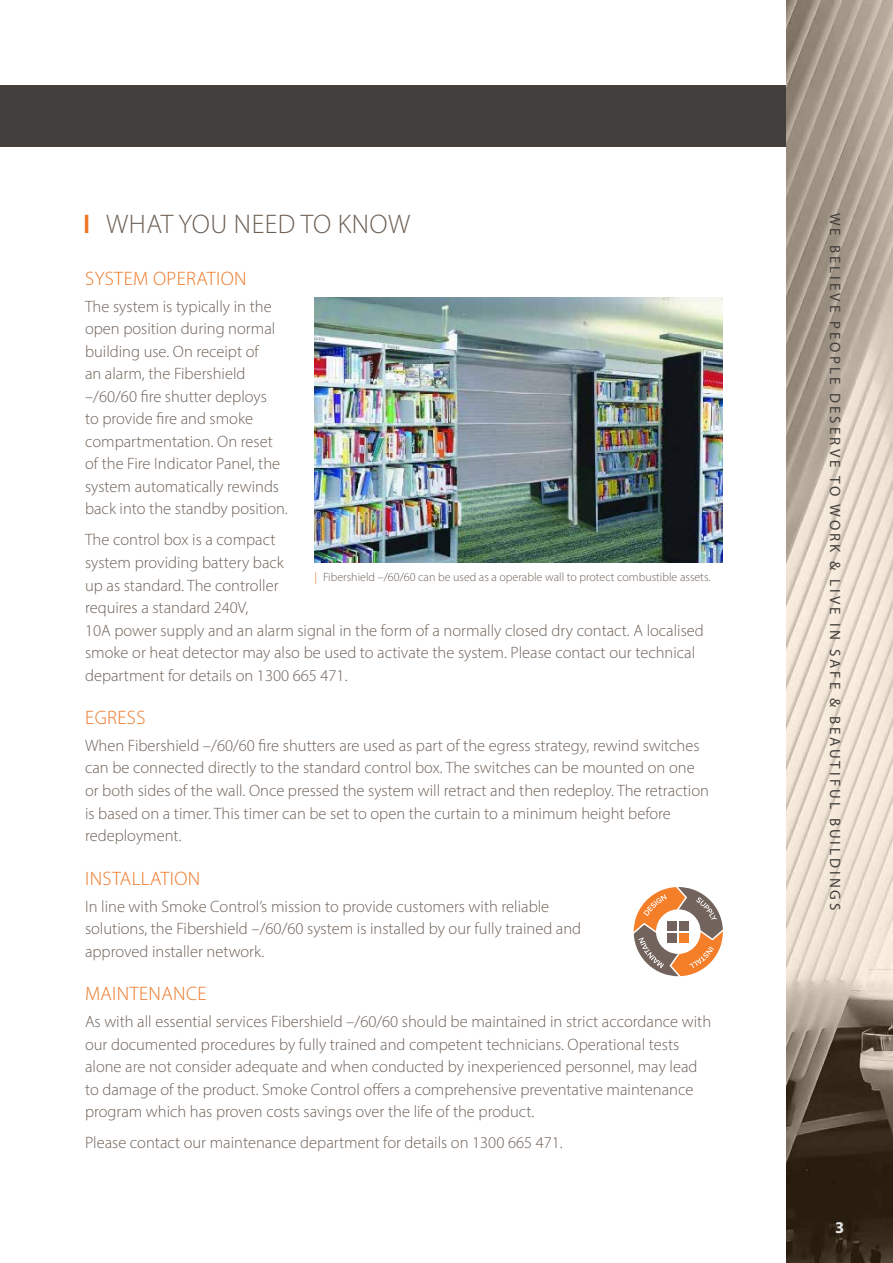
<style>
.page{position:relative;width:893px;height:1263px;background:#fff}
.page>*{position:absolute;margin:0;border:0;box-sizing:border-box;transform-origin:0 0}
.t1{font:300 27px "Myriad Pro";letter-spacing:.02em;color:#6d6055}
.t2{font:300 19.5px "Myriad Pro";letter-spacing:.02em;color:#ed7624}
.t3{font:300 16.5px/22.5px "Myriad Pro";color:#6d6055}
.t4{font:700 16.5px "Myriad Pro";color:#e6e7e8}
.t5{font:15px "Myriad Pro";letter-spacing:.2em;color:#423f3c}
.t6{font:300 12px "Myriad Pro";color:#6d6055}
.s1{font-weight:600;color:#ed7624}
.s2{color:#ed7623}
</style>
<div class="page">
<div style="left:0;top:85px;width:893px;height:62px;background:#423f3c"></div>
<img style="left:787px;top:0;width:106px;height:1263px">
<svg style="left:634px;top:887px;width:89px;height:89px"></svg>
<div style="left:667px;top:921px;width:10px;height:10px;background:#72635d"></div>
<div style="left:679px;top:921px;width:10px;height:10px;background:#72635d"></div>
<div style="left:667px;top:933px;width:10px;height:10px;background:#72635d"></div>
<div style="left:679px;top:933px;width:10px;height:10px;background:#f57e29"></div>
<img style="left:315px;top:297px;width:408px;height:266px">
<h1 class="t1" style="left:83px;top:208px;width:329px"><span class="s1">I</span> WHAT YOU NEED TO KNOW</h1>
<p class="t2" style="left:85px;top:267px;width:163px">SYSTEM OPERATION</p>
<p class="t3" style="left:85px;top:295px;width:204px">The system is typically in the open position during normal building use. On receipt of<br>an alarm, the Fibershield –/60/60 fire shutter deploys<br>to provide fire and smoke compartmentation. On reset of the Fire Indicator Panel, the system automatically rewinds back into the standby position.</p>
<p class="t3" style="left:85px;top:529px;width:620px">The control box is a compact<br>system providing battery back<br>up as standard. The controller<br>requires a standard 240V,<br>10A power supply and an alarm signal in the form of a normally closed dry contact. A localised smoke or heat detector may also be used to activate the system. Please contact our technical department for details on 1300 665 471.</p>
<p class="t2" style="left:85px;top:706px;width:62px">EGRESS</p>
<p class="t3" style="left:85px;top:734px;width:625px">When Fibershield –/60/60 fire shutters are used as part of the egress strategy, rewind switches can be connected directly to the standard control box. The switches can be mounted on one or both sides of the wall. Once pressed the system will retract and then redeploy. The retraction is based on a timer. This timer can be set to open the curtain to a minimum height before redeployment.</p>
<p class="t2" style="left:85px;top:866px;width:117px">INSTALLATION</p>
<p class="t3" style="left:85px;top:894px;width:498px">In line with Smoke Control’s mission to provide customers with reliable solutions, the Fibershield –/60/60 system is installed by our fully trained and approved installer network.</p>
<p class="t2" style="left:85px;top:982px;width:123px">MAINTENANCE</p>
<p class="t3" style="left:85px;top:1010px;width:628px">As with all essential services Fibershield –/60/60 should be maintained in strict accordance with our documented procedures by fully trained and competent technicians. Operational tests alone are not consider adequate and when conducted by inexperienced personnel, may lead to damage of the product. Smoke Control offers a comprehensive preventative maintenance program which has proven costs savings over the life of the product.</p>
<p class="t3" style="left:85px;top:1131px;width:479px">Please contact our maintenance department for details on 1300 665 471.</p>
<p class="t6" style="left:315px;top:569px;width:397px"><span class="s2">|</span> Fibershield –/60/60 can be used as a operable wall to protect combustible assets.</p>
<p class="t5" style="left:844px;top:213px;width:699px;rotate:90deg">WE BELIEVE PEOPLE DESERVE TO WORK &amp; LIVE IN SAFE &amp; BEAUTIFUL BUILDINGS</p>
<p class="t4" style="left:835px;top:1216px;width:11px">3</p>
</div>
